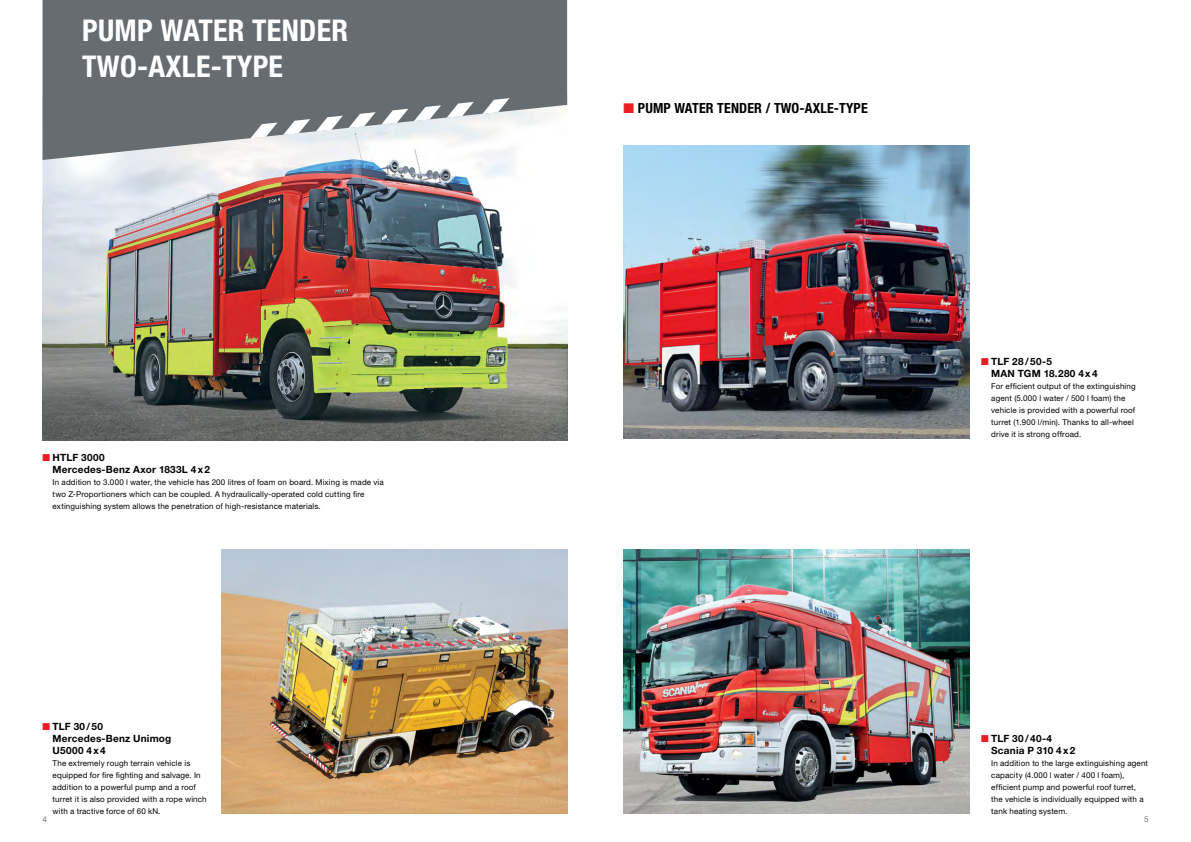
<style>
.page{position:relative;width:1191px;height:842px;background:#fff}
.page>*{position:absolute;margin:0;border:0;box-sizing:border-box;transform-origin:0 0}
.t1{font:700 condensed 30px/36px "Helvetica Neue LT Pro";letter-spacing:.01em;color:#fff}
.t2{font:700 condensed 14px "Helvetica Neue LT Pro";letter-spacing:.01em;color:#000}
.t3{font:700 10px/12px "Helvetica Neue LT Pro";letter-spacing:.02em;color:#000}
.t4{font:8px/12px "Helvetica Neue LT Pro";letter-spacing:.02em;color:#000}
.t5{font:8px "Helvetica Neue LT Pro";color:#6d6e71}
.s1{color:#ed1d24}
</style>
<div class="page">
<img style="left:43px;top:160px;width:524px;height:281px">
<svg style="left:43px;top:0;width:524px;height:160px;background:#7e8387"></svg>
<svg style="left:482px;top:98px;width:27px;height:16px"></svg>
<svg style="left:250px;top:122px;width:27px;height:16px"></svg>
<svg style="left:283px;top:119px;width:27px;height:16px"></svg>
<svg style="left:316px;top:109px;width:92px;height:22px"></svg>
<svg style="left:414px;top:102px;width:60px;height:19px"></svg>
<img style="left:221px;top:550px;width:346px;height:264px">
<img style="left:624px;top:146px;width:345px;height:293px">
<img style="left:624px;top:550px;width:345px;height:264px">
<h1 class="t1" style="left:82px;top:13px;width:267px">PUMP WATER TENDER<br>TWO-AXLE-TYPE</h1>
<p class="t3" style="left:53px;top:452px;width:159px;text-indent:-10px"><span class="s1">■</span> HTLF 3000<br>Mercedes-Benz Axor 1833L 4x2</p>
<p class="t4" style="left:53px;top:476px;width:333px">In addition to 3.000 l water, the vehicle has 200 litres of foam on board. Mixing is made via two Z-Proportioners which can be coupled. A hydraulically-operated cold cutting fire extinguishing system allows the penetration of high-resistance materials.</p>
<h2 class="t2" style="left:623px;top:100px;width:245px"><span class="s1">■</span> PUMP WATER TENDER / TWO-AXLE-TYPE</h2>
<p class="t3" style="left:991px;top:355px;width:108px;text-indent:-10px"><span class="s1">■</span> TLF 28/50-5<br>MAN TGM 18.280 4x4</p>
<p class="t4" style="left:991px;top:380px;width:146px">For efficient output of the extinguishing agent (5.000 l water / 500 l foam) the vehicle is provided with a powerful roof turret (1.900 l/min). Thanks to all-wheel drive it is strong offroad.</p>
<p class="t3" style="left:53px;top:720px;width:120px;text-indent:-10px"><span class="s1">■</span> TLF 30/50<br>Mercedes-Benz Unimog<br>U5000 4x4</p>
<p class="t4" style="left:53px;top:757px;width:156px">The extremely rough terrain vehicle is equipped for fire fighting and salvage. In addition to a powerful pump and a roof turret it is also provided with a rope winch with a tractive force of 60 kN.</p>
<p class="t3" style="left:991px;top:732px;width:86px;text-indent:-10px"><span class="s1">■</span> TLF 30/40-4<br>Scania P 310 4x2</p>
<p class="t4" style="left:991px;top:757px;width:158px">In addition to the large extinguishing agent capacity (4.000 l water / 400 l foam), efficient pump and powerful roof turret, the vehicle is individually equipped with a tank heating system.</p>
<p class="t5" style="left:43px;top:814px;width:6px">4</p>
<p class="t5" style="left:1144px;top:814px;width:6px">5</p>
</div>
